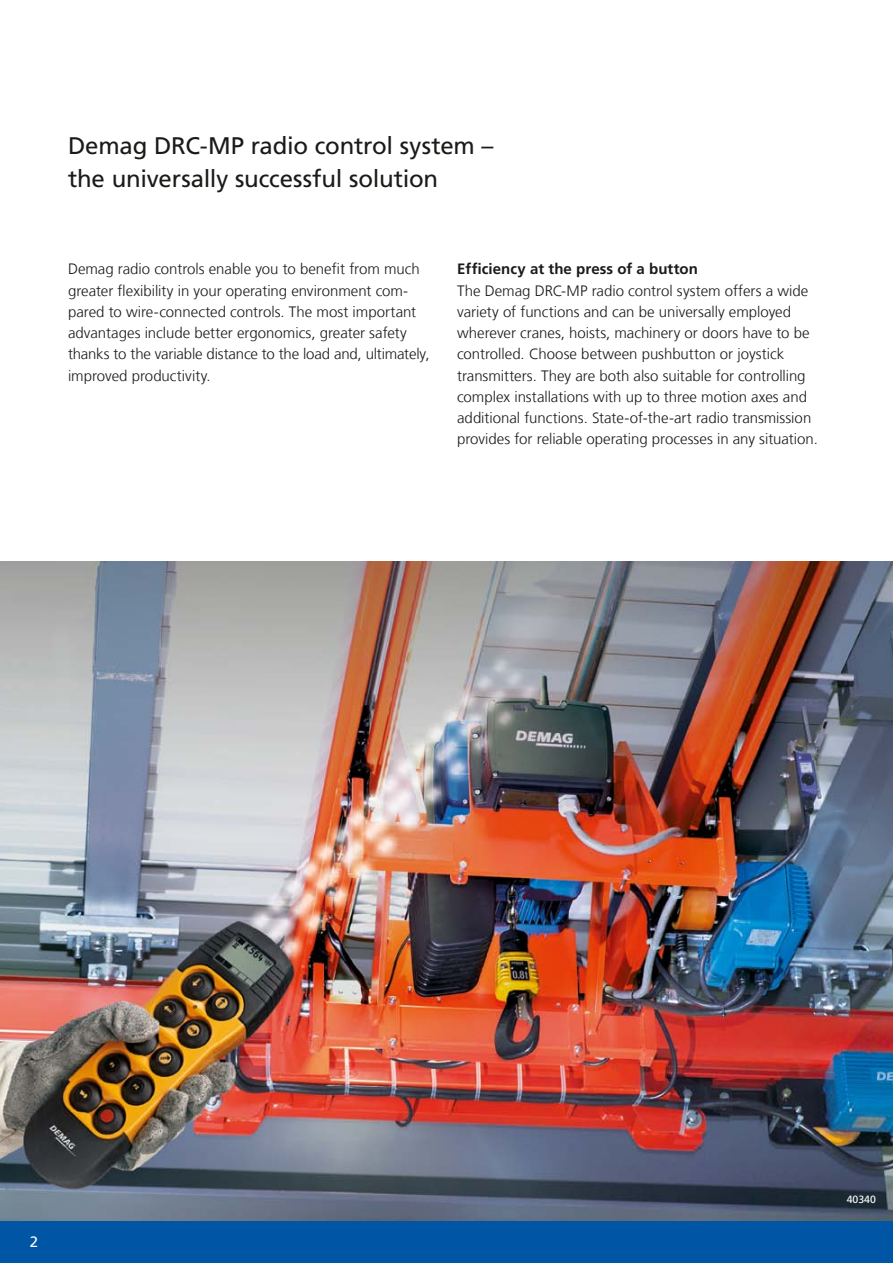
<style>
.page{position:relative;width:893px;height:1263px;background:#fff}
.page>*{position:absolute;margin:0;border:0;box-sizing:border-box;transform-origin:0 0}
.t1{font:24px/33px "Frutiger LT Com";letter-spacing:-.01em;color:#1a1a18}
.t2{font:300 15px/21.3px "Frutiger LT Com";color:#1a1a18}
.t3{font:700 15px "Frutiger LT Com";letter-spacing:.005em;color:#1a1a18}
.t4{font:15px "Frutiger LT Com";color:#fff}
.t5{font:10.5px "Frutiger LT Com";color:#fff}
</style>
<div class="page">
<div style="left:0;top:1220px;width:893px;height:43px;background:#0055a4"></div>
<img style="left:0;top:561px;width:893px;height:659px">
<h1 class="t1" style="left:68px;top:129px;width:427px">Demag DRC-MP radio control system – the universally successful solution</h1>
<p class="t2" style="left:68px;top:259px;width:363px">Demag radio controls enable you to benefit from much greater flexibility in your operating environment com&shy;pared to wire-connected controls. The most important advantages include better ergonomics, greater safety thanks to the variable distance to the load and, ultimately, improved productivity.</p>
<p class="t3" style="left:457px;top:260px;width:242px">Efficiency at the press of a button</p>
<p class="t2" style="left:457px;top:280px;width:362px">The Demag DRC-MP radio control system offers a wide variety of functions and can be universally employed wherever cranes, hoists, machinery or doors have to be controlled. Choose between pushbutton or joystick transmitters. They are both also suitable for controlling complex installations with up to three motion axes and additional functions. State-of-the-art radio transmission provides for reliable operating processes in any situation.</p>
<p class="t4" style="left:30px;top:1233px;width:10px">2</p>
<p class="t5" style="left:847px;top:1193px;width:31px">40340</p>
</div>
